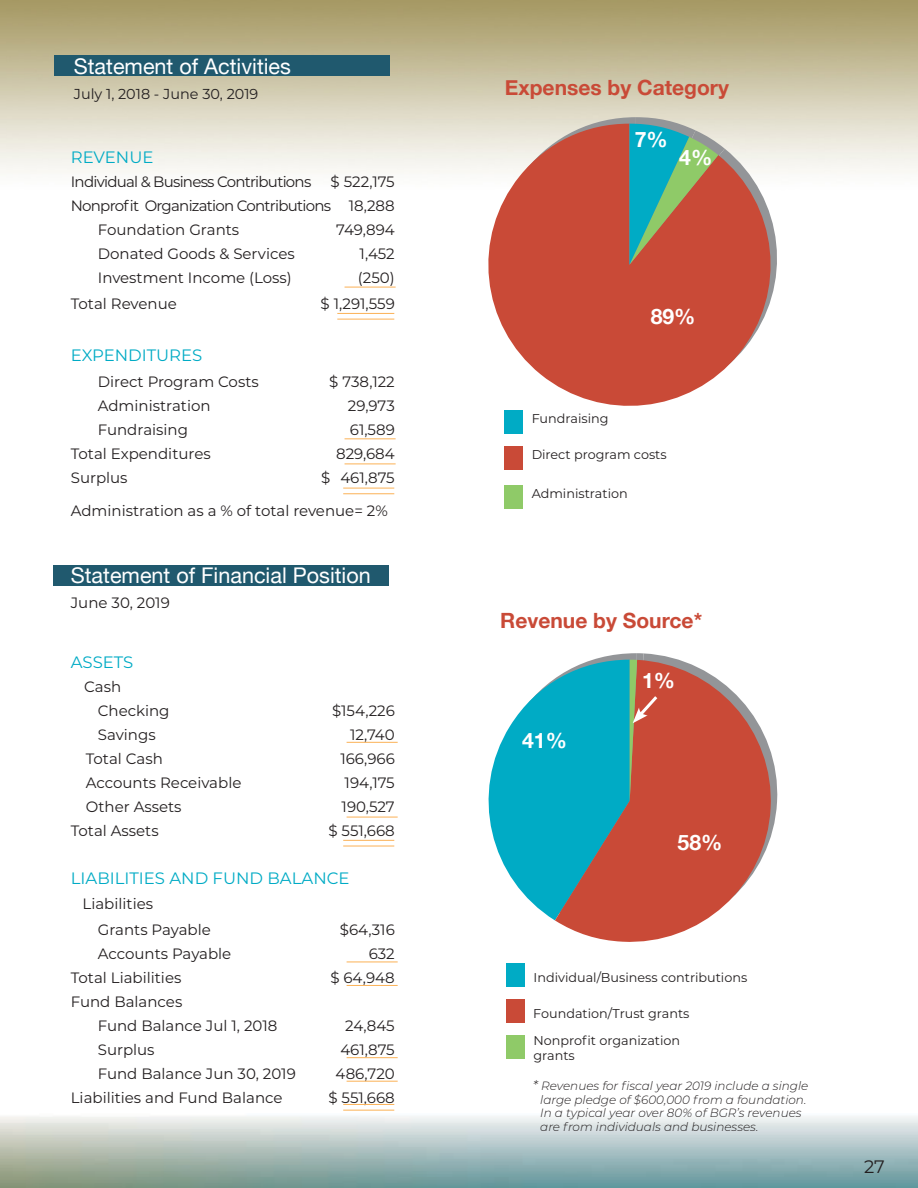
<style>
.page{position:relative;width:918px;height:1188px;background:#fff}
.page>*{position:absolute;margin:0;border:0;box-sizing:border-box;transform-origin:0 0}
.t1{font:21.6px "Helvetica Neue";color:#fff}
.t2{font:700 21.3px "Helvetica Neue";color:#fff}
.t3{font:700 21px "Helvetica Neue";color:#c94a37}
.t4{font:18px "Montserrat";color:#231f20}
.t5{font:16.5px "Montserrat";color:#00abc5}
.t6{font:15px/24px "Montserrat";color:#231f20}
.t7{font:15px "Montserrat";letter-spacing:-.05em;color:#231f20}
.t8{font:14.4px "Montserrat";color:#231f20}
.t9{font:12.75px/14.1px "Montserrat";color:#231f20}
.t10{font:italic 300 12px/13.5px "Montserrat";color:#231f20}
.s1{font-size:13.5px}
</style>
<div class="page">
<img style="left:0;top:0;width:918px;height:434px">
<img style="left:0;top:1116px;width:918px;height:72px">
<svg style="left:555px;top:660px;width:220px;height:282px;fill:#c94a37"></svg>
<svg style="left:488px;top:124px;width:289px;height:282px;fill:#c94a37"></svg>
<svg style="left:629px;top:117px;width:96px;height:148px;background:#7f8c7b"></svg>
<div style="left:54px;top:56px;width:335px;height:20px;background:#20596e"></div>
<div style="left:53px;top:565px;width:335px;height:21px;background:#20596e"></div>
<hr style="left:345px;top:464px;width:51px;height:1px;background:#fbb156">
<hr style="left:345px;top:438px;width:51px;height:1px;background:#fbb156">
<hr style="left:345px;top:287px;width:51px;height:1px;background:#fbb156">
<hr style="left:337px;top:319px;width:57px;height:1px;background:#fbb156">
<hr style="left:337px;top:313px;width:57px;height:1px;background:#fbb156">
<hr style="left:343px;top:493px;width:51px;height:1px;background:#fbb156">
<hr style="left:343px;top:488px;width:51px;height:1px;background:#fbb156">
<hr style="left:343px;top:846px;width:51px;height:1px;background:#fbb156">
<hr style="left:343px;top:840px;width:51px;height:1px;background:#fbb156">
<hr style="left:347px;top:817px;width:51px;height:1px;background:#fbb156">
<hr style="left:347px;top:742px;width:51px;height:1px;background:#fbb156">
<hr style="left:343px;top:1110px;width:51px;height:1px;background:#fbb156">
<hr style="left:343px;top:1104px;width:51px;height:1px;background:#fbb156">
<hr style="left:347px;top:1057px;width:51px;height:1px;background:#fbb156">
<hr style="left:347px;top:1081px;width:51px;height:1px;background:#fbb156">
<hr style="left:347px;top:962px;width:51px;height:1px;background:#fbb156">
<hr style="left:347px;top:985px;width:51px;height:1px;background:#fbb156">
<div style="left:506px;top:1000px;width:19px;height:23px;background:#c94a37"></div>
<div style="left:506px;top:963px;width:19px;height:23px;background:#00abc5"></div>
<div style="left:504px;top:410px;width:19px;height:23px;background:#00abc5"></div>
<div style="left:504px;top:485px;width:19px;height:23px;background:#8fca68"></div>
<div style="left:504px;top:446px;width:19px;height:23px;background:#c94a37"></div>
<div style="left:506px;top:1036px;width:19px;height:23px;background:#8fca68"></div>
<svg style="left:489px;top:653px;width:171px;height:267px"></svg>
<h1 class="t1" style="left:74px;top:51px;width:219px">Statement of Activities</h1>
<p class="t8" style="left:74px;top:84px;width:186px">July 1, 2018 - June 30, 2019</p>
<p class="t5" style="left:71px;top:146px;width:84px">REVENUE</p>
<p class="t7" style="left:71px;top:171px;width:242px">Individual &amp; Business Contributions</p>
<p class="t6" style="left:331px;top:169px;width:66px">$ 522,175</p>
<p class="t7" style="left:71px;top:195px;width:326px">Nonprofit Organization Contributions 18,288</p>
<p class="t6" style="left:98px;top:217px;width:143px">Foundation Grants</p>
<p class="t6" style="left:336px;top:217px;width:60px">749,894</p>
<p class="t6" style="left:98px;top:241px;width:198px">Donated Goods &amp; Services</p>
<p class="t6" style="left:360px;top:241px;width:37px">1,452</p>
<p class="t6" style="left:98px;top:265px;width:196px">Investment Income (Loss)</p>
<p class="t6" style="left:358px;top:265px;width:38px">(250)</p>
<p class="t6" style="left:71px;top:292px;width:108px">Total Revenue</p>
<p class="t6" style="left:321px;top:292px;width:76px">$ 1,291,559</p>
<p class="t5" style="left:71px;top:343px;width:133px">EXPENDITURES</p>
<p class="t6" style="left:98px;top:369px;width:162px">Direct Program Costs</p>
<p class="t6" style="left:329px;top:369px;width:67px">$ 738,122</p>
<p class="t6" style="left:98px;top:393px;width:114px">Administration</p>
<p class="t6" style="left:348px;top:393px;width:48px">29,973</p>
<p class="t6" style="left:98px;top:417px;width:92px">Fundraising</p>
<p class="t6" style="left:350px;top:417px;width:46px">61,589</p>
<p class="t6" style="left:71px;top:441px;width:141px">Total Expenditures</p>
<p class="t6" style="left:336px;top:441px;width:60px">829,684</p>
<p class="t6" style="left:71px;top:465px;width:58px">Surplus</p>
<p class="t6" style="left:321px;top:465px;width:75px">$ 461,875</p>
<p class="t6" style="left:71px;top:498px;width:319px">Administration as a % of total revenue= 2%</p>
<h1 class="t1" style="left:71px;top:560px;width:302px">Statement of Financial Position</h1>
<p class="t6" style="left:71px;top:590px;width:101px">June 30, 2019</p>
<p class="t5" style="left:71px;top:651px;width:64px">ASSETS</p>
<p class="t6" style="left:98px;top:674px;width:73px;text-indent:-13px">Cash<br>Checking</p>
<p class="t6" style="left:332px;top:698px;width:64px">$154,226</p>
<p class="t6" style="left:98px;top:722px;width:59px">Savings</p>
<p class="t6" style="left:350px;top:722px;width:46px">12,740</p>
<p class="t6" style="left:86px;top:746px;width:79px">Total Cash</p>
<p class="t6" style="left:340px;top:746px;width:56px">166,966</p>
<p class="t6" style="left:86px;top:770px;width:157px">Accounts Receivable</p>
<p class="t6" style="left:345px;top:770px;width:52px">194,175</p>
<p class="t6" style="left:86px;top:794px;width:97px">Other Assets</p>
<p class="t6" style="left:342px;top:794px;width:55px">190,527</p>
<p class="t6" style="left:71px;top:818px;width:89px">Total Assets</p>
<p class="t6" style="left:328px;top:818px;width:68px">$ 551,668</p>
<p class="t5" style="left:71px;top:866px;width:280px">LIABILITIES AND FUND BALANCE</p>
<p class="t6" style="left:98px;top:891px;width:115px;line-height:25.5px;text-indent:-15px">Liabilities<br>Grants Payable</p>
<p class="t6" style="left:340px;top:917px;width:56px">$64,316</p>
<p class="t6" style="left:98px;top:941px;width:135px">Accounts Payable</p>
<p class="t6" style="left:369px;top:941px;width:28px">632</p>
<p class="t6" style="left:71px;top:965px;width:112px">Total Liabilities</p>
<p class="t6" style="left:330px;top:965px;width:66px">$ 64,948</p>
<p class="t6" style="left:98px;top:989px;width:181px;text-indent:-27px">Fund Balances<br>Fund Balance Jul 1, 2018</p>
<p class="t6" style="left:345px;top:1013px;width:51px">24,845</p>
<p class="t6" style="left:98px;top:1037px;width:58px">Surplus</p>
<p class="t6" style="left:340px;top:1037px;width:56px">461,875</p>
<p class="t6" style="left:98px;top:1061px;width:200px">Fund Balance Jun 30, 2019</p>
<p class="t6" style="left:336px;top:1061px;width:61px">486,720</p>
<p class="t6" style="left:71px;top:1085px;width:213px">Liabilities and Fund Balance</p>
<p class="t6" style="left:328px;top:1085px;width:68px">$ 551,668</p>
<h3 class="t3" style="left:505px;top:71px;width:226px">Expenses by Category</h3>
<h2 class="t2" style="left:635px;top:123px;width:35px">7%</h2>
<h2 class="t2" style="left:679px;top:140px;width:35px">4%</h2>
<p class="t9" style="left:532px;top:411px;width:78px">Fundraising</p>
<h2 class="t2" style="left:651px;top:300px;width:46px">89%</h2>
<p class="t9" style="left:532px;top:447px;width:137px">Direct program costs</p>
<p class="t9" style="left:532px;top:486px;width:98px">Administration</p>
<h3 class="t3" style="left:500px;top:604px;width:203px">Revenue by Source*</h3>
<h2 class="t2" style="left:522px;top:724px;width:46px">41%</h2>
<h2 class="t2" style="left:642px;top:664px;width:35px">1%</h2>
<h2 class="t2" style="left:678px;top:826px;width:46px">58%</h2>
<p class="t9" style="left:533px;top:970px;width:215px">Individual/Business contributions</p>
<p class="t9" style="left:533px;top:1006px;width:158px">Foundation/Trust grants</p>
<p class="t9" style="left:533px;top:1033px;width:148px">Nonprofit organization grants</p>
<p class="t10" style="left:540px;top:1079px;width:270px;text-indent:-7px"><span class="s1">*</span> Revenues for fiscal year 2019 include a single large pledge of $600,000 from a foundation.<br>In a typical year over 80% of BGR’s revenues are from individuals and businesses.</p>
<p class="t4" style="left:864px;top:1154px;width:22px">27</p>
</div>
